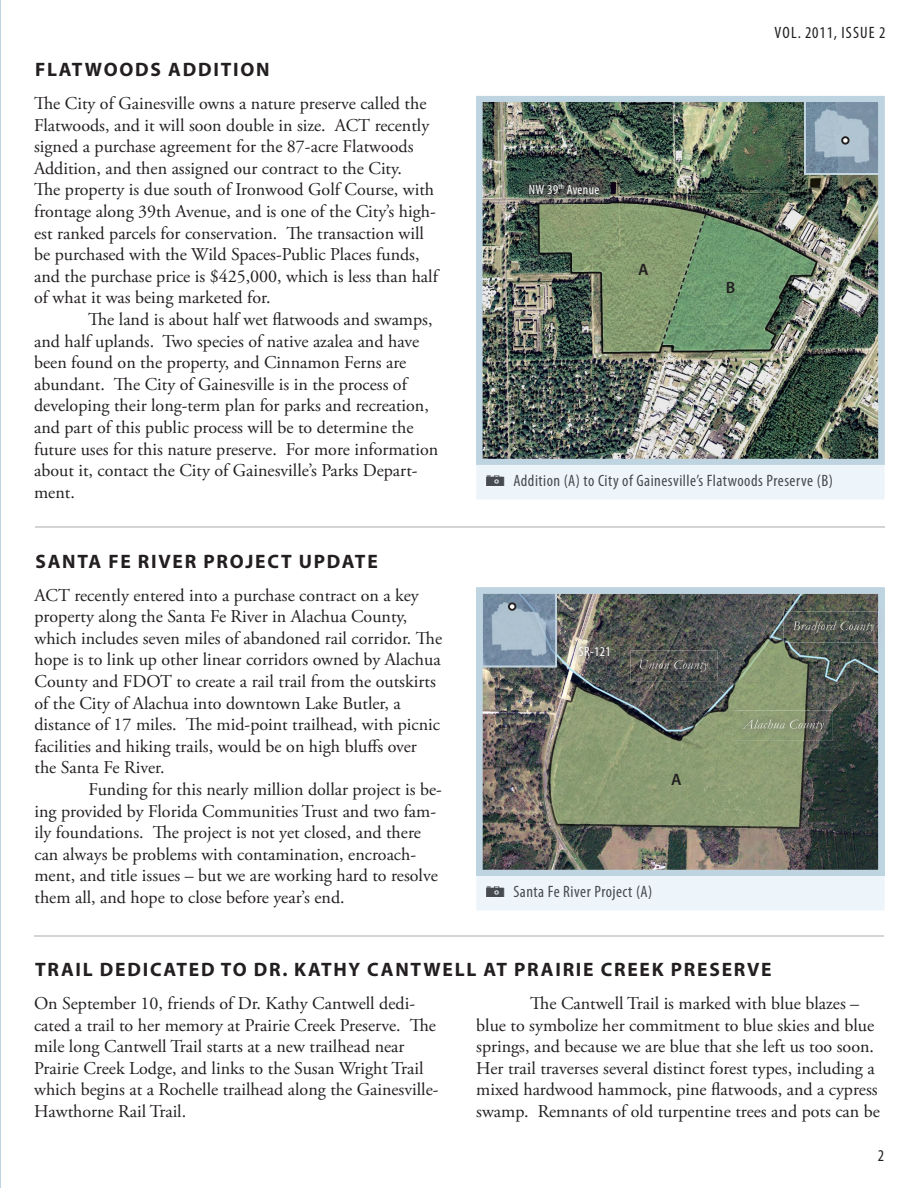
<style>
.page{position:relative;width:918px;height:1188px;background:#fff}
.page>*{position:absolute;margin:0;border:0;box-sizing:border-box;transform-origin:0 0}
.t1{font:700 19.5px "Myriad Pro";letter-spacing:.09em;color:#231f20}
.t2{font:18px/21.6px "Adobe Garamond Pro";color:#231f20}
.t3{font:condensed 16.5px "Myriad Pro";letter-spacing:.03em;color:#474a4e}
.t4{font:condensed 16.5px "Myriad Pro";letter-spacing:.07em;color:#231f20}
.t5{font:600 16.5px "Myriad Pro";color:#231f20}
.t6{font:condensed 13.5px "Myriad Pro";letter-spacing:.03em;color:#fff}
.s1{font-family:"Kamera Dings";font-stretch:normal}
</style>
<div class="page">
<hr style="left:0;top:0;width:1px;height:1188px;background:#bed4e1">
<hr style="left:35px;top:526px;width:850px;height:2px;background:#d4d4d2">
<hr style="left:35px;top:935px;width:849px;height:1px;background:#d4d4d2">
<img style="left:476px;top:96px;width:409px;height:369px">
<svg style="left:661px;top:214px;width:45px;height:132px;background:#78996e"></svg>
<div style="left:476px;top:465px;width:409px;height:34px;background:#edf5fb"></div>
<div style="left:486px;top:476px;width:20px;height:10px;background:#edf5fb"></div>
<div style="left:514px;top:475px;width:318px;height:15px;background:#edf5fb"></div>
<svg style="left:804px;top:100px;width:76px;height:75px;background:#92a8b8"></svg>
<div style="left:476px;top:876px;width:409px;height:34px;background:#edf5fb"></div>
<div style="left:486px;top:887px;width:20px;height:10px;background:#edf5fb"></div>
<div style="left:514px;top:886px;width:137px;height:15px;background:#edf5fb"></div>
<img style="left:476px;top:588px;width:409px;height:288px">
<img style="left:520px;top:175px;width:89px;height:29px">
<img style="left:570px;top:637px;width:49px;height:29px">
<img style="left:630px;top:650px;width:87px;height:31px">
<img style="left:640px;top:660px;width:68px;height:12px">
<img style="left:784px;top:612px;width:99px;height:30px">
<img style="left:793px;top:621px;width:81px;height:12px">
<img style="left:733px;top:711px;width:100px;height:30px">
<img style="left:742px;top:720px;width:82px;height:12px">
<p class="t1" style="left:35px;top:57px;width:236px">FLATWOODS ADDITION</p>
<p class="t2" style="left:34px;top:93px;width:405px">The city of Gainesville owns a nature preserve called the Flatwoods, and it will soon double in size. Act recently signed a purchase agreement for the 87-acre Flatwoods Addition, and then assigned our contract to the city.<br>The property is due south of ironwood Golf course, with frontage along 39th Avenue, and is one of the city’s high&shy;est ranked parcels for conservation. The transaction will be purchased with the Wild spaces-Public Places funds, and the purchase price is $425,000, which is less than half of what it was being marketed for.</p>
<p class="t2" style="left:34px;top:309px;width:406px;text-indent:54px">The land is about half wet flatwoods and swamps, and half uplands. two species of native azalea and have been found on the property, and cinnamon Ferns are abundant. The city of Gainesville is in the process of developing their long-term plan for parks and recreation, and part of this public process will be to determine the future uses for this nature preserve. For more information about it, contact the city of Gainesville’s Parks Depart&shy;ment.</p>
<p class="t1" style="left:35px;top:548px;width:344px">SANTA FE RIVER PROJECT UPDATE</p>
<p class="t2" style="left:34px;top:585px;width:409px">Act recently entered into a purchase contract on a key property along the santa Fe river in Alachua county, which includes seven miles of abandoned rail corridor. The hope is to link up other linear corridors owned by Alachua county and FDot to create a rail trail from the outskirts of the city of Alachua into downtown lake Butler, a distance of 17 miles. The mid-point trailhead, with picnic facilities and hiking trails, would be on high bluffs over the santa Fe river.</p>
<p class="t2" style="left:34px;top:779px;width:409px;text-indent:54px">Funding for this nearly million dollar project is be&shy;ing provided by Florida communities trust and two fam&shy;ily foundations. The project is not yet closed, and there can always be problems with contamination, encroach&shy;ment, and title issues – but we are working hard to resolve them all, and hope to close before year’s end.</p>
<p class="t6" style="left:529px;top:181px;width:72px">Nw 39<sup>th</sup> Avenue</p>
<p class="t5" style="left:638px;top:259px;width:12px">A</p>
<p class="t4" style="left:775px;top:22px;width:112px">VOL. 2011, iSSUE 2</p>
<p class="t5" style="left:726px;top:277px;width:11px">B</p>
<p class="t3" style="left:485px;top:471px;width:349px"><span class="s1">1</span> Addition (A) to City of Gainesville’s Flatwoods Preserve (B)</p>
<p class="t6" style="left:579px;top:643px;width:33px">SR-121</p>
<p class="t5" style="left:671px;top:769px;width:12px">A</p>
<p class="t3" style="left:485px;top:882px;width:169px"><span class="s1">1</span> Santa Fe River Project (A)</p>
<p class="t1" style="left:35px;top:957px;width:738px">TRAIL DEDICATED TO DR. KATHY CANTWELL AT PRAIRIE CREEK PRESERVE</p>
<p class="t2" style="left:34px;top:993px;width:406px">on september 10, friends of Dr. Kathy cantwell dedi&shy;cated a trail to her memory at Prairie creek Preserve. The mile long cantwell trail starts at a new trailhead near Prairie creek lodge, and links to the susan Wright trail which begins at a rochelle trailhead along the Gainesville&shy;hawthorne rail trail.</p>
<p class="t2" style="left:476px;top:993px;width:405px;text-indent:54px">The cantwell trail is marked with blue blazes – blue to symbolize her commitment to blue skies and blue springs, and because we are blue that she left us too soon. her trail traverses several distinct forest types, including a mixed hardwood hammock, pine flatwoods, and a cypress swamp. remnants of old turpentine trees and pots can be</p>
<p class="t4" style="left:878px;top:1145px;width:8px">2</p>
</div>
